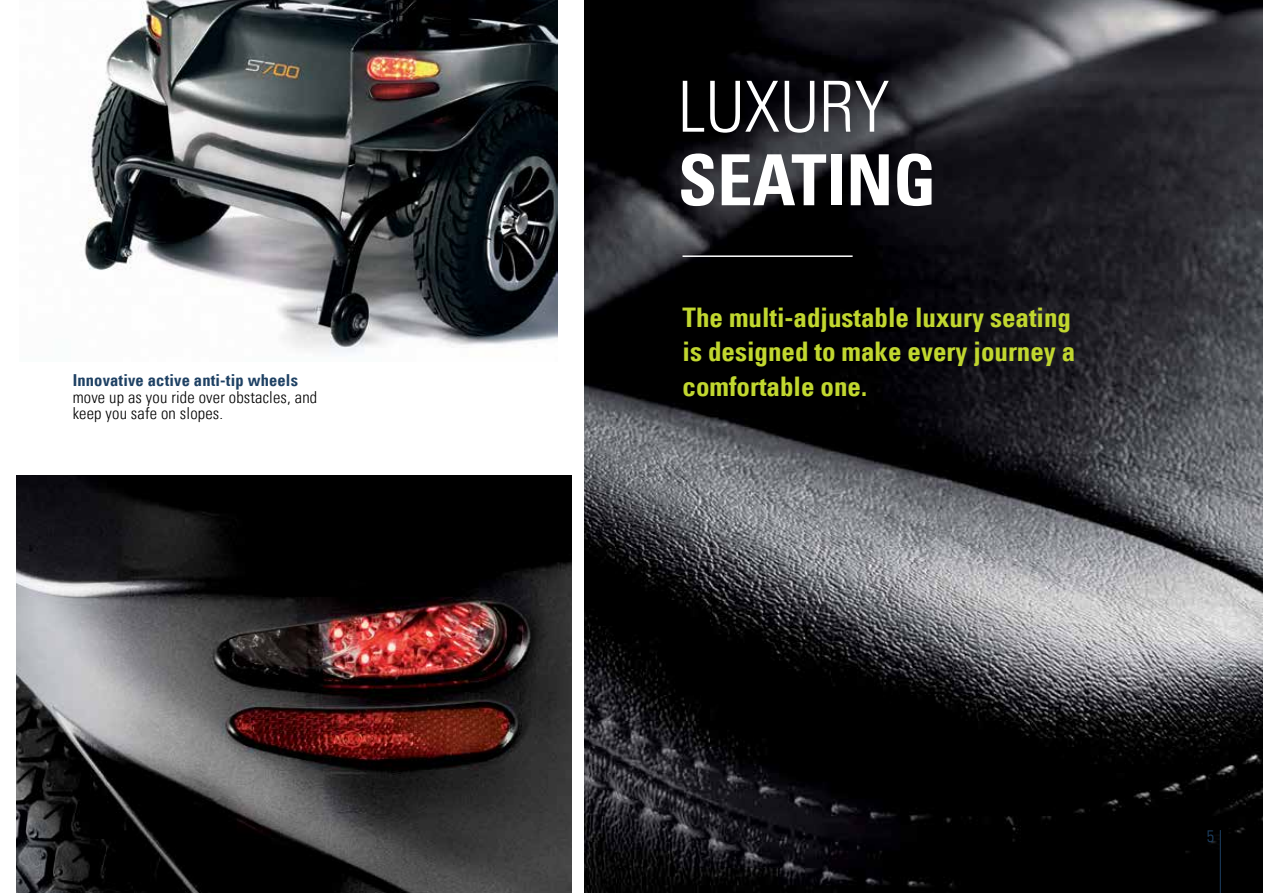
<style>
.page{position:relative;width:1263px;height:893px;background:#fff}
.page>*{position:absolute;margin:0;border:0;box-sizing:border-box;transform-origin:0 0}
.t1{font:70.5px "Univers Com 67 Bold Cond";color:#fff}
.t2{font:70.5px "Univers Com 47 Light Cond";color:#fff}
.t3{font:27px/34.5px "Univers Com 67 Bold Cond";color:#c1d72f}
.t4{font:16.5px/16.5px "Univers Com 47 Light Cond";letter-spacing:.01em;color:#000}
.t5{font:16.5px "Univers Com 67 Bold Cond";letter-spacing:.01em;color:#1e4164}
.t6{font:16.5px "Univers Com 47 Light Cond";color:#1e4164}
</style>
<div class="page">
<img style="left:83px;top:0;width:475px;height:353px">
<img style="left:585px;top:0;width:678px;height:893px">
<hr style="left:682px;top:255px;width:171px;height:2px;background:#fff">
<hr style="left:1220px;top:830px;width:1px;height:63px;background:#1e4164">
<img style="left:17px;top:475px;width:554px;height:418px">
<p class="t5" style="left:73px;top:370px;width:227px">I nnovative active anti-tip wheels</p>
<p class="t4" style="left:73px;top:389px;width:246px">move up as you ride over obstacles, and keep you safe on slopes.</p>
<h1 class="t2" style="left:678px;top:65px;width:213px">Luxu ry</h1>
<h1 class="t1" style="left:678px;top:137px;width:38px">seat</h1>
<h1 class="t1" style="left:827px;top:137px;width:111px">ing</h1>
<p class="t3" style="left:682px;top:300px;width:394px">The multi-adjustable luxury seating is designed to make every journey a comfortable one.</p>
<p class="t6" style="left:1207px;top:826px;width:9px">5</p>
</div>
